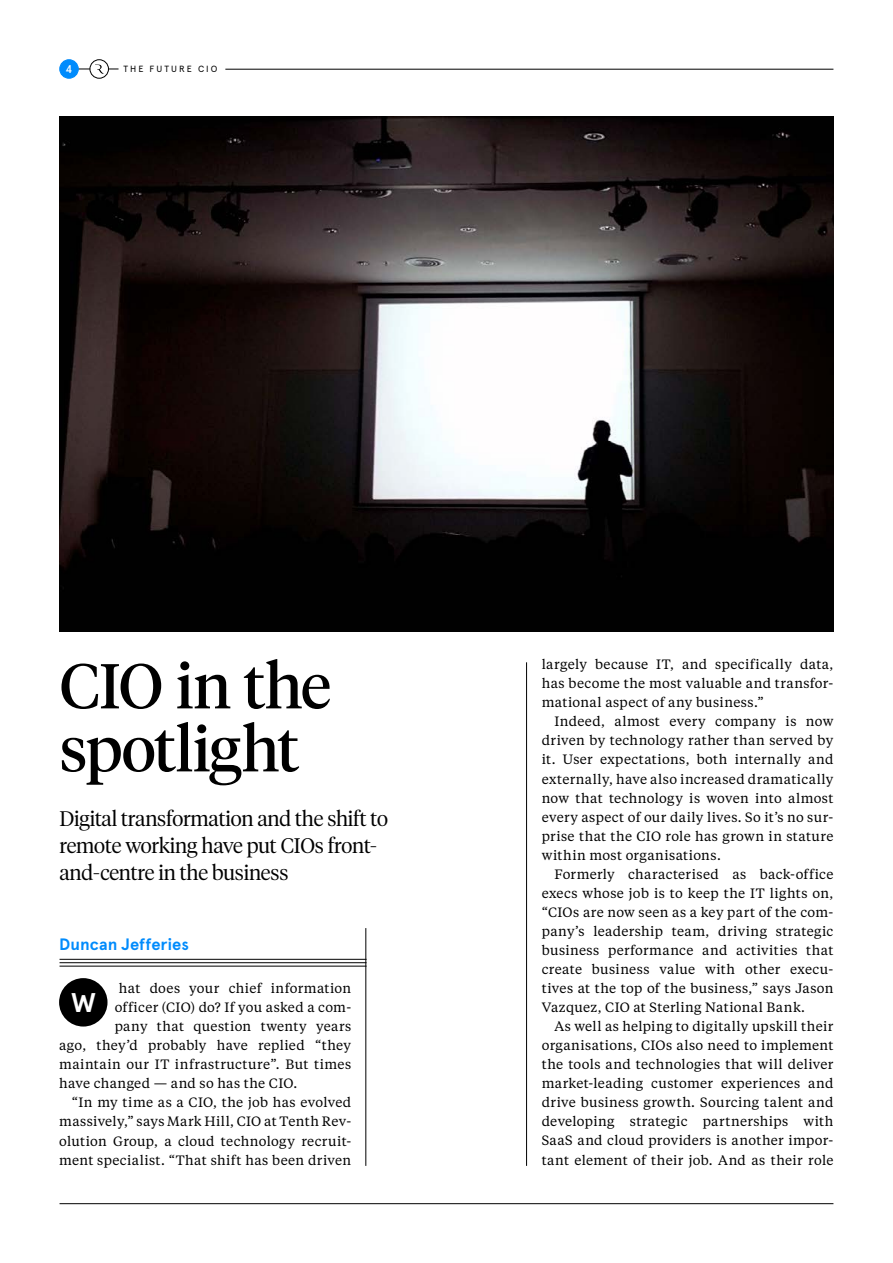
<style>
.page{position:relative;width:893px;height:1263px;background:#fff}
.page>*{position:absolute;margin:0;border:0;box-sizing:border-box;transform-origin:0 0}
.t1{font:63px/63px "Tiempos Headline";letter-spacing:-.01em;color:#000}
.t2{font:700 27px "Apercu Pro";color:#fff}
.t3{font:300 21px/27px "Tiempos Headline";letter-spacing:-.01em;color:#000}
.t4{font:700 16.5px "Apercu Pro";letter-spacing:.005em;color:#008bfc}
.t5{font:13.5px/19px "Tiempos Text";letter-spacing:.025em;color:#000;text-align:justify}
.t6{font:500 11.25px "Apercu Pro";color:#fff}
.t7{font:9px "Apercu Pro";letter-spacing:.23em;color:#000}
</style>
<div class="page">
<img style="left:60px;top:117px;width:773px;height:514px">
<hr style="left:60px;top:959px;width:307px;height:1px;background:#000">
<hr style="left:60px;top:962px;width:307px;height:1px;background:#000">
<hr style="left:60px;top:966px;width:307px;height:1px;background:#000">
<div style="left:59px;top:978px;width:49px;height:48px;background:#000;border-radius:50%"></div>
<hr style="left:526px;top:662px;width:1px;height:504px;background:#000">
<hr style="left:366px;top:928px;width:1px;height:238px;background:#000">
<hr style="left:75px;top:69px;width:44px;height:1px;background:#000">
<div style="left:90px;top:60px;width:18px;height:18px;background:#fff;border-radius:50%"></div>
<div style="left:90px;top:60px;width:19px;height:18px;border:1px solid #000;border-radius:50%"></div>
<svg style="left:97px;top:65px;width:7px;height:9px"></svg>
<div style="left:60px;top:60px;width:18px;height:18px;background:#008bfc;border-radius:50%"></div>
<div style="left:60px;top:60px;width:18px;height:18px;border:1px solid #008bfc;border-radius:50%"></div>
<hr style="left:60px;top:1203px;width:773px;height:1px;background:#000">
<hr style="left:225px;top:69px;width:608px;height:1px;background:#000">
<p class="t6" style="left:66px;top:61px;width:8px">4</p>
<p class="t7" style="left:124px;top:63px;width:95px">THE FUTURE CIO</p>
<h1 class="t1" style="left:60px;top:651px;width:273px">CIO in the spotlight</h1>
<p class="t5" style="left:542px;top:654px;width:293px">largely because IT, and specifically data, has become the most valuable and transfor&shy;mational aspect of any business.”</p>
<p class="t5" style="left:542px;top:711px;width:293px;text-indent:13px">Indeed, almost every company is now driven by technology rather than served by it. User expectations, both internally and externally, have also increased dramatically now that technology is woven into almost every aspect of our daily lives. So it’s no sur&shy;prise that the CIO role has grown in stature within most organisations.</p>
<p class="t5" style="left:542px;top:864px;width:293px;text-indent:13px">Formerly characterised as back-office execs whose job is to keep the IT lights on, “CIOs are now seen as a key part of the com&shy;pany’s leadership team, driving strategic business performance and activities that create business value with other execu&shy;tives at the top of the business,” says Jason Vazquez, CIO at Sterling National Bank.</p>
<p class="t5" style="left:542px;top:1016px;width:293px;text-indent:13px">As well as helping to digitally upskill their organisations, CIOs also need to implement the tools and technologies that will deliver market-leading customer experiences and drive business growth. Sourcing talent and developing strategic partnerships with SaaS and cloud providers is another impor&shy;tant element of their job. And as their role</p>
<h3 class="t3" style="left:60px;top:804px;width:330px">Digital transformation and the shift to remote working have put CIOs front&shy;and-centre in the business</h3>
<p class="t4" style="left:59px;top:931px;width:131px">Duncan Jefferies</p>
<p class="t5" style="left:119px;top:978px;width:234px">hat does your chief information</p>
<p class="t5" style="left:115px;top:997px;width:238px">officer (CIO) do? If you asked a com-</p>
<p class="t5" style="left:115px;top:1016px;width:238px">pany that question twenty years</p>
<p class="t5" style="left:59px;top:1035px;width:294px">ago, they’d probably have replied “they</p>
<p class="t5" style="left:59px;top:1054px;width:294px">maintain our IT infrastructure”. But times</p>
<p class="t5" style="left:59px;top:1073px;width:240px">have changed — and so has the CIO.</p>
<p class="t5" style="left:72px;top:1092px;width:281px">“In my time as a CIO, the job has evolved</p>
<p class="t5" style="left:59px;top:1111px;width:294px">massively,” says Mark Hill, CIO at Tenth Rev-</p>
<p class="t5" style="left:59px;top:1130px;width:294px">olution Group, a cloud technology recruit-</p>
<p class="t5" style="left:59px;top:1150px;width:294px">ment specialist. “That shift has been driven</p>
<h2 class="t2" style="left:71px;top:982px;width:26px">W</h2>
</div>
